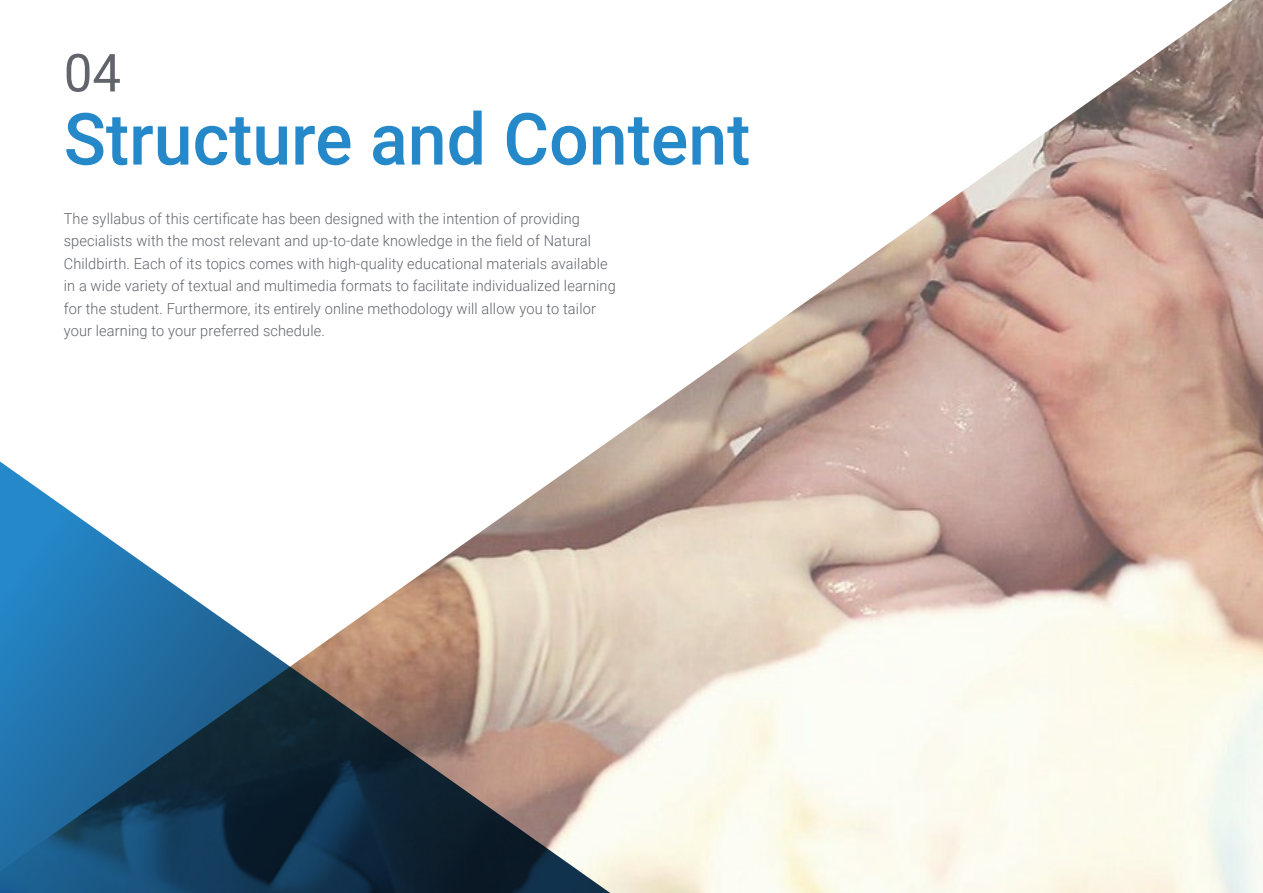
<style>
.page{position:relative;width:1263px;height:893px;background:#fff}
.page>*{position:absolute;margin:0;border:0;box-sizing:border-box;transform-origin:0 0}
.t1{font:500 72px "Roboto";color:#2488c9}
.t2{font:52.5px "Roboto";color:#61646a}
.t3{font:300 15px/22.5px "Roboto";letter-spacing:.01em;color:#61646a}
</style>
<div class="page">
<img style="left:602px;top:0;width:661px;height:893px">
<svg style="left:0;top:446px;width:640px;height:447px"></svg>
<h2 class="t2" style="left:64px;top:36px;width:59px">04</h2>
<h1 class="t1" style="left:64px;top:89px;width:688px">Structure and Content</h1>
<p class="t3" style="left:64px;top:207px;width:553px">The syllabus of this certificate has been designed with the intention of providing specialists with the most relevant and up-to-date knowledge in the field of Natural Childbirth. Each of its topics comes with high-quality educational materials available in a wide variety of textual and multimedia formats to facilitate individualized learning for the student. Furthermore, its entirely online methodology will allow you to tailor your learning to your preferred schedule.</p>
</div>
